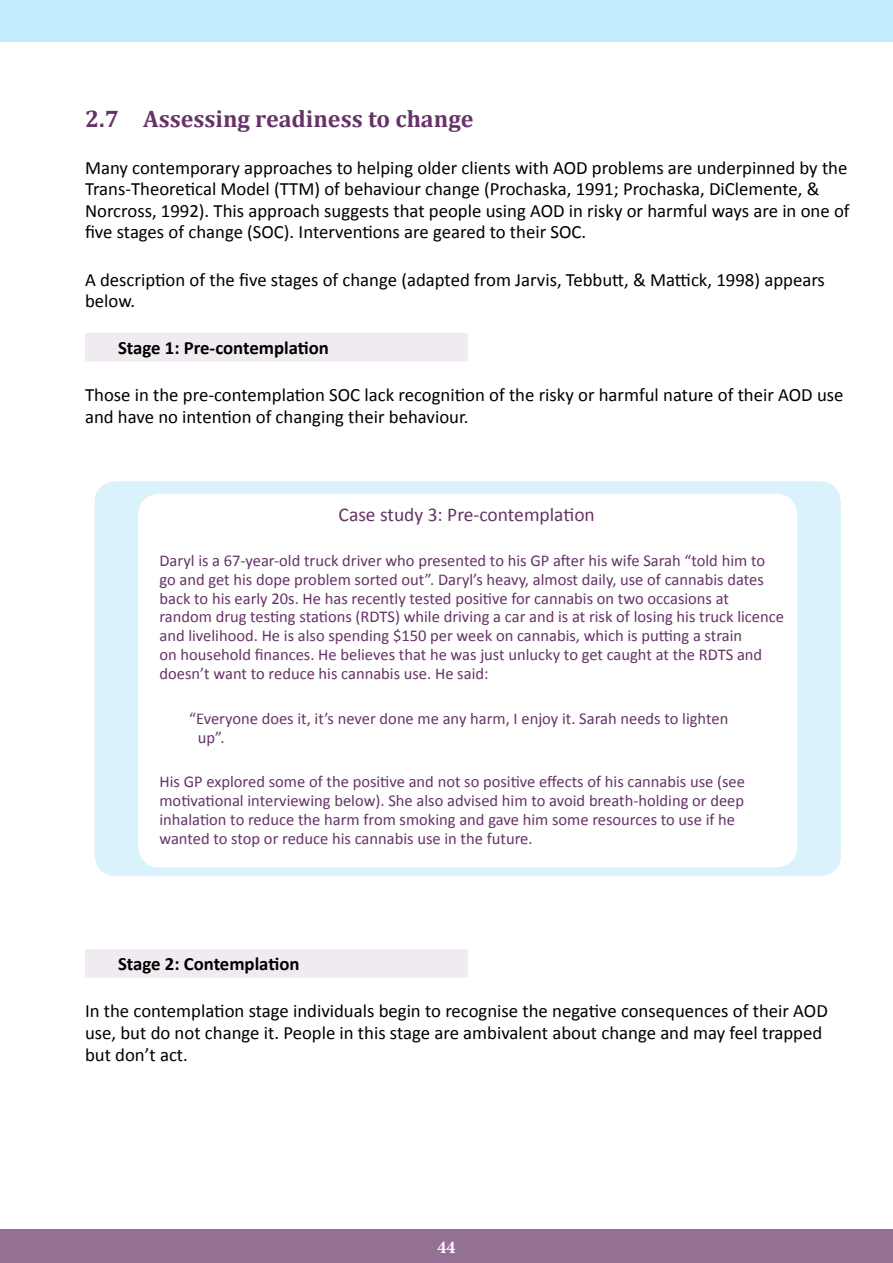
<style>
.page{position:relative;width:893px;height:1263px;background:#fff}
.page>*{position:absolute;margin:0;border:0;box-sizing:border-box;transform-origin:0 0}
.t1{font:700 24px "Cambria";color:#636}
.t2{font:19.5px "Calibri";color:#636}
.t3{font:18.75px/21.6px "Calibri";color:#000}
.Stages_of_Contemplat{font:700 18.75px "Calibri";color:#000}
.t4{font:700 18px "Minion Pro";color:#fff}
.t5{font:16.5px/18.9px "Calibri";color:#636}
</style>
<div class="page">
<div style="left:0;top:0;width:893px;height:41px;background:#c2ebfc"></div>
<div style="left:0;top:1229px;width:893px;height:34px;background:#947094"></div>
<div style="left:85px;top:333px;width:383px;height:28px;background:#f0ebf0"></div>
<div style="left:85px;top:949px;width:383px;height:28px;background:#f0ebf0"></div>
<div style="left:95px;top:481px;width:746px;height:395px;background:#d9f2fc;border-radius:21px"></div>
<div style="left:138px;top:494px;width:659px;height:373px;background:#fff;border-radius:21px"></div>
<p class="t1" style="left:85px;top:102px;width:390px">2.7 Assessing readiness to change</p>
<p class="t3" style="left:85px;top:157px;width:766px">Many contemporary approaches to helping older clients with AOD problems are underpinned by the Trans-Theoretical Model (TTM) of behaviour change (Prochaska, 1991; Prochaska, DiClemente, &amp; Norcross, 1992). This approach suggests that people using AOD in risky or harmful ways are in one of five stages of change (SOC). Interventions are geared to their SOC.</p>
<p class="t3" style="left:85px;top:269px;width:741px">A description of the five stages of change (adapted from Jarvis, Tebbutt, &amp; Mattick, 1998) appears below.</p>
<p class="Stages_of_Contemplat" style="left:118px;top:336px;width:212px">Stage 1: Pre-contemplation</p>
<p class="t3" style="left:85px;top:384px;width:760px">Those in the pre-contemplation SOC lack recognition of the risky or harmful nature of their AOD use and have no intention of changing their behaviour.</p>
<p class="t2" style="left:339px;top:502px;width:258px">Case study 3: Pre-contemplation</p>
<p class="t5" style="left:159px;top:551px;width:626px">Daryl is a 67-year-old truck driver who presented to his GP after his wife Sarah “told him to go and get his dope problem sorted out”. Daryl’s heavy, almost daily, use of cannabis dates back to his early 20s. He has recently tested positive for cannabis on two occasions at random drug testing stations (RDTS) while driving a car and is at risk of losing his truck licence and livelihood. He is also spending $150 per week on cannabis, which is putting a strain<br>on household finances. He believes that he was just unlucky to get caught at the RDTS and doesn’t want to reduce his cannabis use. He said:</p>
<p class="t5" style="left:198px;top:709px;width:532px;text-indent:-8px">“Everyone does it, it’s never done me any harm, I enjoy it. Sarah needs to lighten up”.</p>
<p class="t5" style="left:159px;top:772px;width:587px">His GP explored some of the positive and not so positive effects of his cannabis use (see motivational interviewing below). She also advised him to avoid breath-holding or deep inhalation to reduce the harm from smoking and gave him some resources to use if he wanted to stop or reduce his cannabis use in the future.</p>
<p class="Stages_of_Contemplat" style="left:118px;top:952px;width:183px">Stage 2: Contemplation</p>
<p class="t3" style="left:85px;top:1000px;width:744px">In the contemplation stage individuals begin to recognise the negative consequences of their AOD use, but do not change it. People in this stage are ambivalent about change and may feel trapped but don’t act.</p>
<p class="t4" style="left:437px;top:1234px;width:19px">44</p>
</div>
